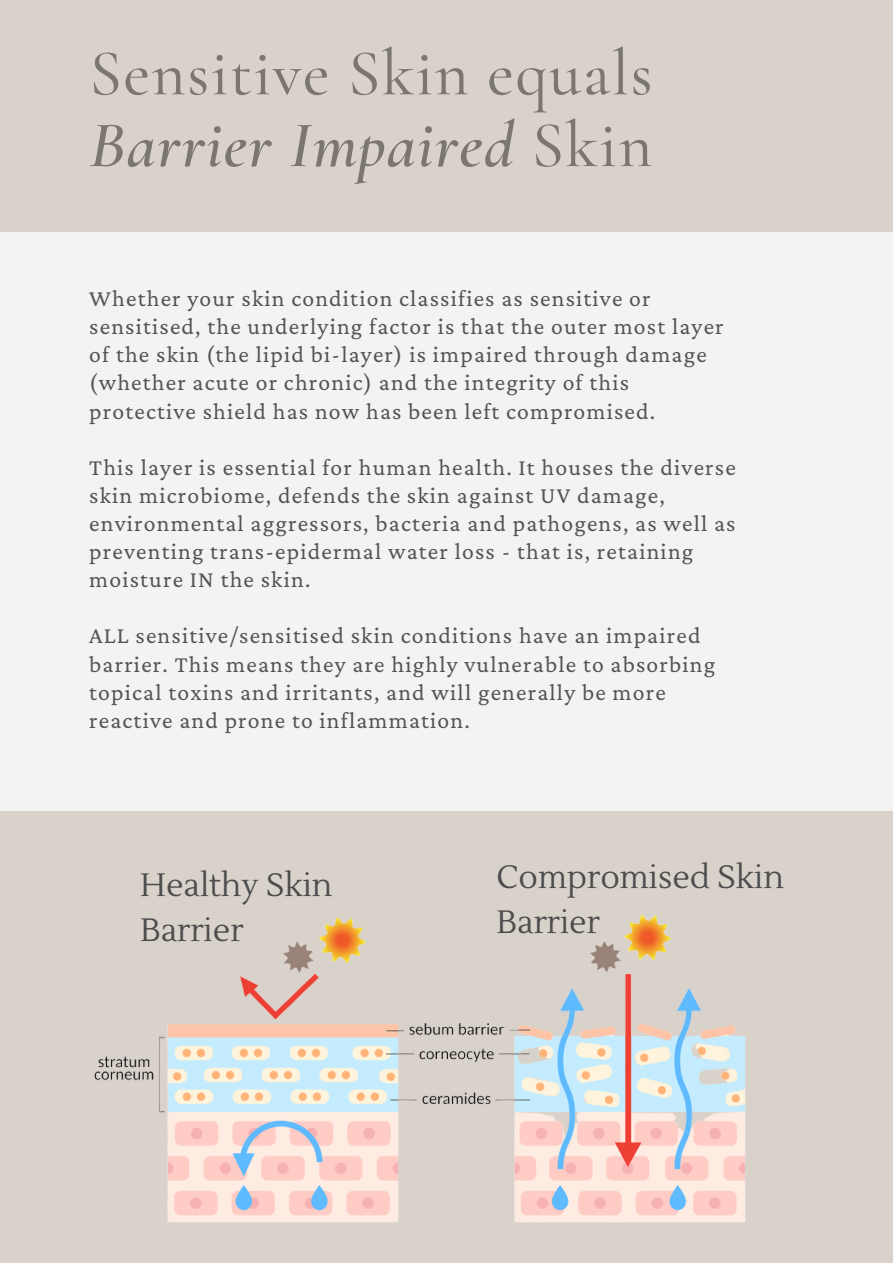
<style>
.page{position:relative;width:893px;height:1264px;background:#fff}
.page>*{position:absolute;margin:0;border:0;box-sizing:border-box;transform-origin:0 0}
.t1{font:500 65.85px/71.7px "Cormorant Garamond";letter-spacing:.02em;color:#7b7670}
.t2{font:32.25px/45px "Lustria";color:#4d4d4d}
.t3{font:23.7px/28px "Crimson Pro";letter-spacing:.05em;color:#545454}
.s1{font-weight:600;font-style:italic}
</style>
<div class="page">
<div style="left:0;top:0;width:892px;height:1262px;background:#d9d2cb"></div>
<div style="left:0;top:233px;width:892px;height:578px;background:#f8f8f8"></div>
<img style="left:94px;top:914px;width:652px;height:308px">
<h1 class="t1" style="left:89px;top:37px;width:565px">Sensitive Skin equals<br><span class="s1">Barrier Impaired</span> Skin</h1>
<p class="t3" style="left:89px;top:284px;width:636px">Whether your skin condition classifies as sensitive or sensitised, the underlying factor is that the outer most layer of the skin (the lipid bi-layer) is impaired through damage (whether acute or chronic) and the integrity of this protective shield has now has been left compromised.</p>
<p class="t3" style="left:89px;top:452px;width:648px">This layer is essential for human health. It houses the diverse skin microbiome, defends the skin against UV damage, environmental aggressors, bacteria and pathogens, as well as preventing trans-epidermal water loss - that is, retaining moisture IN the skin.</p>
<p class="t3" style="left:89px;top:621px;width:627px">ALL sensitive/sensitised skin conditions have an impaired barrier. This means they are highly vulnerable to absorbing topical toxins and irritants, and will generally be more reactive and prone to inflammation.</p>
<h2 class="t2" style="left:140px;top:863px;width:194px">Healthy Skin<br>Barrier</h2>
<h2 class="t2" style="left:496px;top:855px;width:289px">Compromised Skin<br>Barrier</h2>
</div>
